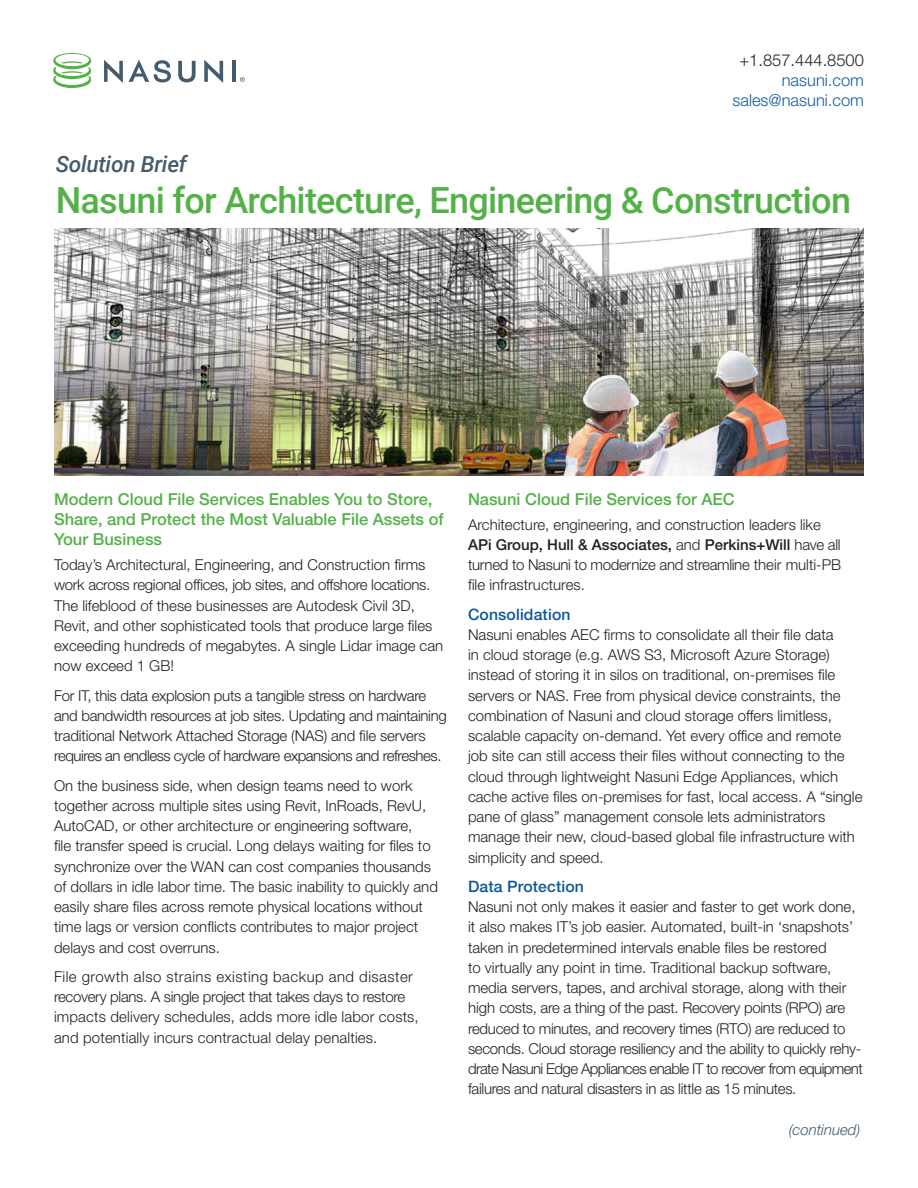
<style>
.page{position:relative;width:918px;height:1188px;background:#fff}
.page>*{position:absolute;margin:0;border:0;box-sizing:border-box;transform-origin:0 0}
.A_Head{font:500 36px "Roboto";letter-spacing:-.02em;color:#53b247}
.Document_type{font:italic 500 22.5px "Roboto";letter-spacing:-.01em;color:#435b6d}
.Header_B{font:500 16.5px/20.2px "Helvetica Neue LT Std";color:#53b247}
.t1{font:300 16.5px/20.2px "Helvetica Neue LT Std";color:#175d9e;text-align:right}
.t2{font:300 16.5px "Helvetica Neue LT Std";color:#231f20}
.Header_C{font:500 15.75px "Helvetica Neue LT Std";letter-spacing:.01em;color:#0c5896}
.t3{font:300 15px/20.2px "Helvetica Neue LT Std";color:#231f20}
.t4{font:300 15px/20.2px "Helvetica Neue LT Std";letter-spacing:-.02em;color:#231f20}
.t5{font:italic 300 15px "Helvetica Neue LT Std";color:#435b6d}
.s1{font-weight:500}
</style>
<div class="page">
<svg style="left:104px;top:60px;width:19px;height:23px"></svg>
<svg style="left:178px;top:61px;width:18px;height:21px"></svg>
<svg style="left:204px;top:60px;width:19px;height:23px"></svg>
<hr style="left:232px;top:61px;width:4px;height:21px;background:#435b6c">
<svg style="left:129px;top:60px;width:42px;height:22px"></svg>
<svg style="left:53px;top:53px;width:38px;height:35px"></svg>
<svg style="left:240px;top:77px;width:5px;height:5px"></svg>
<img style="left:54px;top:229px;width:810px;height:246px">
<p class="t2" style="left:739px;top:50px;width:126px">+1.857.444.8500</p>
<p class="t1" style="left:733px;top:70px;width:133px">nasuni.com sales@nasuni.com</p>
<p class="Document_type" style="left:56px;top:149px;width:133px">Solution Brief</p>
<p class="A_Head" style="left:56px;top:175px;width:797px">Nasuni for Architecture, Engineering &amp; Construction</p>
<p class="Header_B" style="left:54px;top:489px;width:391px">Modern Cloud File Services Enables You to Store,<br>Share, and Protect the Most Valuable File Assets of<br>Your Business</p>
<p class="t3" style="left:54px;top:554px;width:391px">Today’s Architectural, Engineering, and Construction firms work across regional offices, job sites, and offshore locations.<br>The lifeblood of these businesses are Autodesk Civil 3D, Revit, and other sophisticated tools that produce large files exceeding hundreds of megabytes. A single Lidar image can now exceed 1 GB!</p>
<p class="t4" style="left:54px;top:685px;width:394px">For IT, this data explosion puts a tangible stress on hardware and bandwidth resources at job sites. Updating and maintaining traditional Network Attached Storage (NAS) and file servers requires an endless cycle of hardware expansions and refreshes.</p>
<p class="t3" style="left:54px;top:775px;width:385px">On the business side, when design teams need to work together across multiple sites using Revit, InRoads, RevU, AutoCAD, or other architecture or engineering software,<br>file transfer speed is crucial. Long delays waiting for files to synchronize over the WAN can cost companies thousands of dollars in idle labor time. The basic inability to quickly and easily share files across remote physical locations without time lags or version conflicts contributes to major project delays and cost overruns.</p>
<p class="t3" style="left:54px;top:966px;width:366px">File growth also strains existing backup and disaster recovery plans. A single project that takes days to restore impacts delivery schedules, adds more idle labor costs, and potentially incurs contractual delay penalties.</p>
<p class="Header_B" style="left:468px;top:489px;width:268px">Nasuni Cloud File Services for AEC</p>
<p class="t3" style="left:468px;top:514px;width:375px">Architecture, engineering, and construction leaders like <span class="s1">APi Group, Hull &amp; Associates,</span> and <span class="s1">Perkins+Will</span> have all turned to Nasuni to modernize and streamline their multi-PB file infrastructures.</p>
<p class="Header_C" style="left:468px;top:605px;width:104px">Consolidation</p>
<p class="t3" style="left:468px;top:624px;width:396px">Nasuni enables AEC firms to consolidate all their file data<br>in cloud storage (e.g. AWS S3, Microsoft Azure Storage) instead of storing it in silos on traditional, on-premises file servers or NAS. Free from physical device constraints, the combination of Nasuni and cloud storage offers limitless, scalable capacity on-demand. Yet every office and remote job site can still access their files without connecting to the cloud through lightweight Nasuni Edge Appliances, which cache active files on-premises for fast, local access. A “single pane of glass” management console lets administrators manage their new, cloud-based global file infrastructure with simplicity and speed.</p>
<p class="Header_C" style="left:468px;top:877px;width:117px">Data Protection</p>
<p class="t4" style="left:468px;top:896px;width:396px">Nasuni not only makes it easier and faster to get work done, it also makes IT’s job easier. Automated, built-in ‘snapshots’ taken in predetermined intervals enable files be restored<br>to virtually any point in time. Traditional backup software, media servers, tapes, and archival storage, along with their high costs, are a thing of the past. Recovery points (RPO) are reduced to minutes, and recovery times (RTO) are reduced to seconds. Cloud storage resiliency and the ability to quickly rehy&shy;drate Nasuni Edge Appliances enable IT to recover from equipment failures and natural disasters in as little as 15 minutes.</p>
<p class="t5" style="left:789px;top:1121px;width:73px">(continued)</p>
</div>
